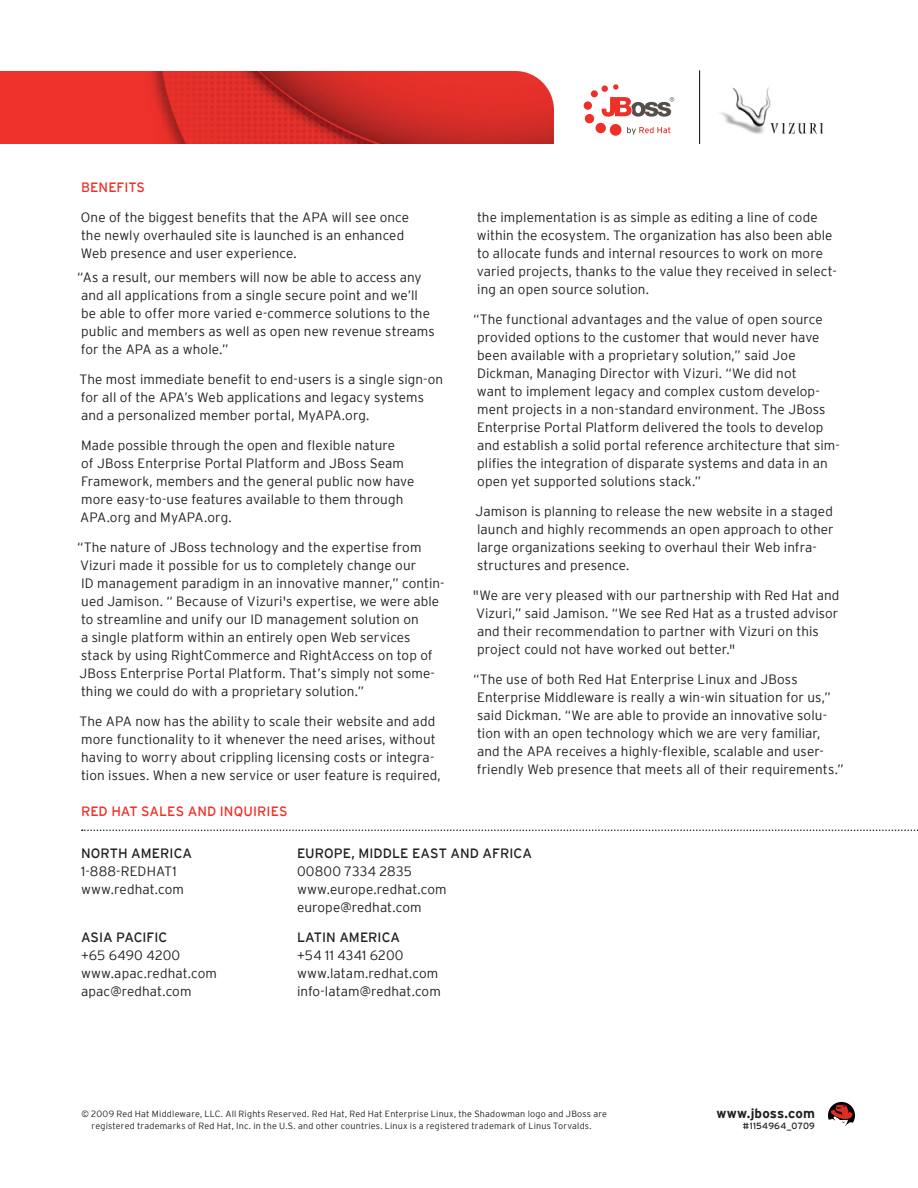
<style>
.page{position:relative;width:918px;height:1188px;background:#fff}
.page>*{position:absolute;margin:0;border:0;box-sizing:border-box;transform-origin:0 0}
.Body{font:300 13.5px/18px "Interstate";letter-spacing:.005em;color:#231f20}
.Subhead{font:300 13.5px/18px "Interstate";letter-spacing:.005em;color:#231f20}
.Body-2{font:13.5px "Interstate";color:#231f20}
.sales_inquiries{font:13.5px "Interstate";letter-spacing:.005em;color:#ef3029}
.Subhead-2{font:700 13.5px "Interstate";letter-spacing:.01em;color:#231f20}
.Subhead-3{font:13.5px "Interstate";color:#ef3029}
.boiler_plate{font:300 9px/12px "Interstate";letter-spacing:.02em;color:#231f20;text-align:center}
.Subhead-4{font:9px "Interstate";letter-spacing:.025em;color:#231f20}
</style>
<div class="page">
<img style="left:0;top:72px;width:554px;height:72px">
<svg style="left:828px;top:1102px;width:27px;height:24px"></svg>
<svg style="left:82px;top:830px;width:836px;height:1px"></svg>
<hr style="left:699px;top:70px;width:1px;height:74px;background:#231f20">
<div style="left:610px;top:124px;width:12px;height:12px;background:#ef3029;border-radius:50%"></div>
<div style="left:596px;top:123px;width:10px;height:10px;background:#ef3029;border-radius:50%"></div>
<div style="left:585px;top:114px;width:9px;height:9px;background:#ef3029;border-radius:50%"></div>
<div style="left:584px;top:101px;width:8px;height:9px;background:#ef3029;border-radius:50%"></div>
<div style="left:591px;top:90px;width:7px;height:7px;background:#ef3029;border-radius:50%"></div>
<div style="left:602px;top:85px;width:6px;height:7px;background:#ef3029;border-radius:50%"></div>
<svg style="left:613px;top:84px;width:5px;height:6px"></svg>
<svg style="left:602px;top:97px;width:72px;height:20px"></svg>
<svg style="left:627px;top:127px;width:44px;height:8px"></svg>
<img style="left:720px;top:87px;width:104px;height:48px">
<p class="Subhead-3" style="left:81px;top:180px;width:65px">BENEFITS</p>
<p class="Subhead" style="left:81px;top:208px;width:330px">One of the biggest benefits that the APA will see once the newly overhauled site is launched is an enhanced<br>Web presence and user experience.</p>
<p class="Body" style="left:77px;top:268px;width:359px">“As a result, our members will now be able to access any and all applications from a single secure point and we’ll<br>be able to offer more varied e-commerce solutions to the public and members as well as open new revenue streams for the APA as a whole.”</p>
<p class="Body" style="left:79px;top:370px;width:365px">The most immediate benefit to end-users is a single sign-on for all of the APA’s Web applications and legacy systems and a personalized member portal, MyAPA.org.</p>
<p class="Body" style="left:80px;top:436px;width:336px">Made possible through the open and flexible nature<br>of JBoss Enterprise Portal Platform and JBoss Seam Framework, members and the general public now have more easy-to-use features available to them through APA.org and MyAPA.org.</p>
<p class="Body" style="left:77px;top:538px;width:369px">“The nature of JBoss technology and the expertise from Vizuri made it possible for us to completely change our<br>ID management paradigm in an innovative manner,” contin&shy;ued Jamison. “ Because of Vizuri's expertise, we were able to streamline and unify our ID management solution on<br>a single platform within an entirely open Web services<br>stack by using RightCommerce and RightAccess on top of JBoss Enterprise Portal Platform. That’s simply not some&shy;thing we could do with a proprietary solution.”</p>
<p class="Body" style="left:79px;top:712px;width:363px">The APA now has the ability to scale their website and add more functionality to it whenever the need arises, without having to worry about crippling licensing costs or integra&shy;tion issues. When a new service or user feature is required,</p>
<p class="Body" style="left:477px;top:208px;width:362px">the implementation is as simple as editing a line of code within the ecosystem. The organization has also been able to allocate funds and internal resources to work on more varied projects, thanks to the value they received in select&shy;ing an open source solution.</p>
<p class="Body" style="left:473px;top:310px;width:368px">“The functional advantages and the value of open source provided options to the customer that would never have been available with a proprietary solution,” said Joe Dickman, Managing Director with Vizuri. “We did not<br>want to implement legacy and complex custom develop&shy;ment projects in a non-standard environment. The JBoss Enterprise Portal Platform delivered the tools to develop and establish a solid portal reference architecture that sim&shy;plifies the integration of disparate systems and data in an open yet supported solutions stack.”</p>
<p class="Body" style="left:476px;top:502px;width:360px">Jamison is planning to release the new website in a staged launch and highly recommends an open approach to other large organizations seeking to overhaul their Web infra&shy;structures and presence.</p>
<p class="Body" style="left:473px;top:586px;width:368px">"We are very pleased with our partnership with Red Hat and Vizuri,” said Jamison. “We see Red Hat as a trusted advisor and their recommendation to partner with Vizuri on this project could not have worked out better."</p>
<p class="Body" style="left:473px;top:670px;width:372px">“The use of both Red Hat Enterprise Linux and JBoss Enterprise Middleware is really a win-win situation for us,” said Dickman. “We are able to provide an innovative solu&shy;tion with an open technology which we are very familiar,<br>and the APA receives a highly-flexible, scalable and user&shy;friendly Web presence that meets all of their requirements.”</p>
<p class="sales_inquiries" style="left:81px;top:804px;width:208px">RED HAT SALES AND INQUIRIES</p>
<p class="Body-2" style="left:81px;top:846px;width:113px">NORTH AMERICA</p>
<p class="Body-2" style="left:297px;top:846px;width:237px">EUROPE, MIDDLE EAST AND AFRICA</p>
<p class="Body" style="left:81px;top:862px;width:97px">1-888-REDHAT1</p>
<p class="Body" style="left:297px;top:862px;width:116px">00800 7334 2835</p>
<p class="Body" style="left:81px;top:880px;width:104px">www.redhat.com</p>
<p class="Body" style="left:297px;top:880px;width:151px">www.europe.redhat.com europe@redhat.com</p>
<p class="Body-2" style="left:81px;top:930px;width:88px">ASIA PACIFIC</p>
<p class="Body-2" style="left:297px;top:930px;width:105px">LATIN AMERICA</p>
<p class="Body" style="left:81px;top:946px;width:101px">+65 6490 4200</p>
<p class="Body" style="left:297px;top:946px;width:108px">+54 11 4341 6200</p>
<p class="Body" style="left:81px;top:964px;width:137px">www.apac.redhat.com</p>
<p class="Body" style="left:297px;top:964px;width:143px">www.latam.redhat.com</p>
<p class="Body" style="left:81px;top:982px;width:112px">apac@redhat.com</p>
<p class="Body" style="left:297px;top:982px;width:145px">info-latam@redhat.com</p>
<p class="boiler_plate" style="left:81px;top:1108px;width:527px">© 2009 Red Hat Middleware, LLC. All Rights Reserved. Red Hat, Red Hat Enterprise Linux, the Shadowman logo and JBoss are registered trademarks of Red Hat, Inc. in the U.S. and other countries. Linux is a registered trademark of Linus Torvalds.</p>
<p class="Subhead-2" style="left:716px;top:1106px;width:100px">www.jboss.com</p>
<p class="Subhead-4" style="left:743px;top:1120px;width:73px">#1154964_0709</p>
</div>
